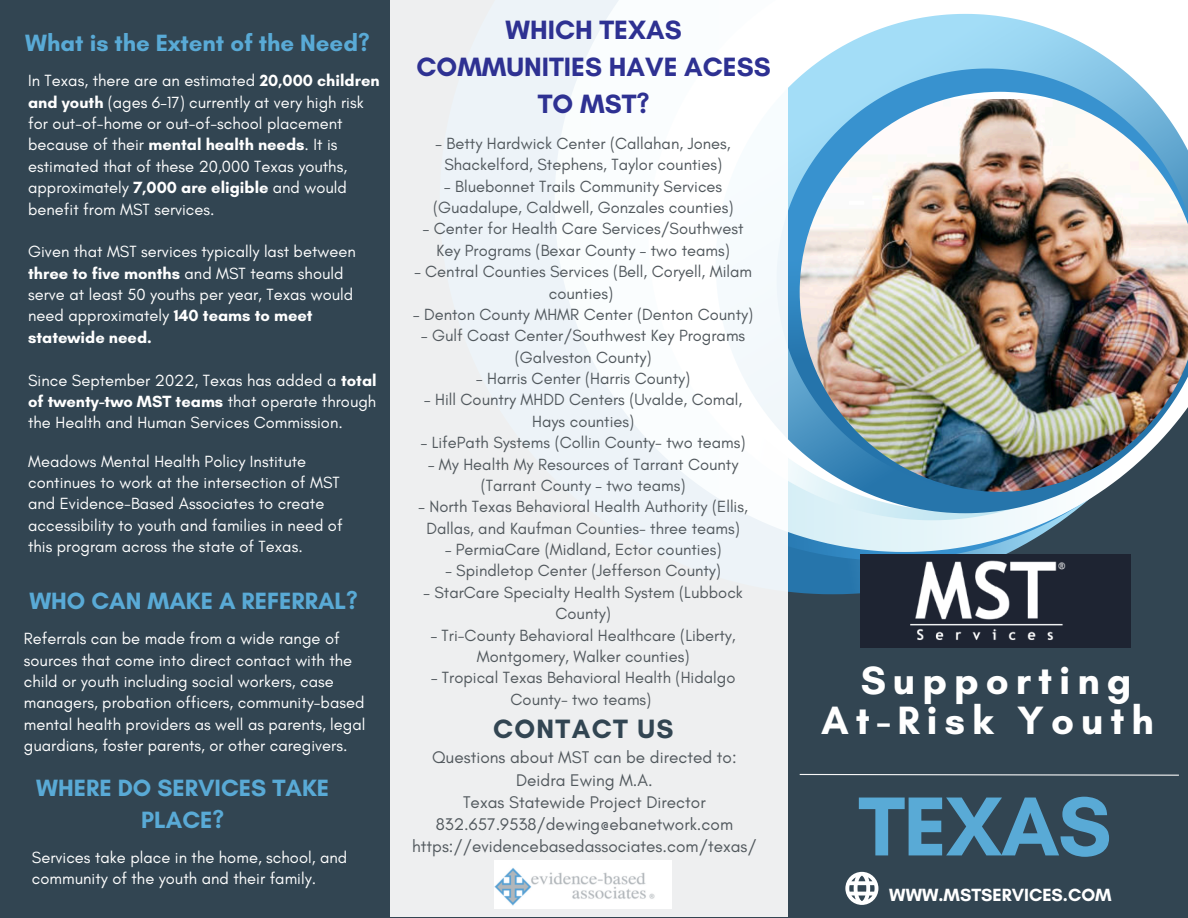
<style>
.page{position:relative;width:1188px;height:918px;background:#324552}
.page>*{position:absolute;margin:0;border:0;box-sizing:border-box;transform-origin:0 0}
.t1{font:700 85.2px "Glacial Indifference";letter-spacing:-.02em;color:#59aad6}
.t2{font:700 40.2px/40.8px "Glacial Indifference";letter-spacing:.175em;color:#fff;text-align:center}
.t3{font:700 27px/37.2px "Glacial Indifference";color:#2e3192;text-align:center}
.t4{font:700 27px "Glacial Indifference";letter-spacing:.05em;color:#324552}
.t5{font:700 24px/32.7px "Glacial Indifference";color:#59aad6;text-align:center}
.t6{font:700 18px "Glacial Indifference";color:#fff}
.t7{font:17.25px "Glacial Indifference";color:#51585d}
.t8{font:16.5px/21.3px "Glacial Indifference";color:#fff}
.t9{font:16.5px/21.3px "Glacial Indifference";color:#51585d;text-align:center}
.t10{font:700 16.5px "Glacial Indifference";color:#fff}
.s1{font-weight:700}
</style>
<div class="page">
<svg style="left:788px;top:0;width:400px;height:628px"></svg>
<svg style="left:788px;top:14px;width:400px;height:499px;background:#b3d4e5"></svg>
<svg style="left:788px;top:69px;width:400px;height:421px;background:#7ebde2"></svg>
<div style="left:390px;top:0;width:398px;height:917px;background:linear-gradient(to right,#eceff1,#f6f9fa)"></div>
<svg style="left:799px;top:773px;width:380px;height:3px"></svg>
<img style="left:800px;top:92px;width:388px;height:400px">
<svg style="left:845px;top:872px;width:33px;height:32px"></svg>
<img style="left:861px;top:555px;width:270px;height:92px">
<img style="left:495px;top:860px;width:177px;height:49px">
<p class="t5" style="left:25px;top:26px;width:346px">What is the Extent of the Need?</p>
<p class="t8" style="left:28px;top:70px;width:353px">In Texas, there are an estimated <span class="s1">20,000 children and youth</span> (ages 6–17) currently at very high risk for out-of-home or out-of-school placement because of their <span class="s1">mental health needs</span>. It is estimated that of these 20,000 Texas youths, approximately <span class="s1">7,000 are eligible</span> and would benefit from MST services.</p>
<p class="t8" style="left:28px;top:241px;width:329px">Given that MST services typically last between <span class="s1">three to five months</span> and MST teams should</p>
<p class="t8" style="left:28px;top:284px;width:327px">serve at least 50 youths per year, Texas would need approximately <span class="s1">140 teams to meet</span></p>
<p class="t10" style="left:28px;top:327px;width:125px">statewide need.</p>
<p class="t8" style="left:28px;top:369px;width:350px;text-align:justify">Since September 2022, Texas has added a <span class="s1">total of twenty-two MST teams</span> that operate through the Health and Human Services Commission.</p>
<p class="t8" style="left:28px;top:450px;width:316px">Meadows Mental Health Policy Institute continues to work at the intersection of MST and Evidence-Based Associates to create accessibility to youth and families in need of this program across the state of Texas.</p>
<p class="t5" style="left:29px;top:584px;width:330px">WHO CAN MAKE A REFERRAL?</p>
<p class="t8" style="left:24px;top:628px;width:343px">Referrals can be made from a wide range of sources that come into direct contact with the child or youth including social workers, case managers, probation officers, community-based mental health providers as well as parents, legal guardians, foster parents, or other caregivers.</p>
<p class="t5" style="left:36px;top:771px;width:294px">WHERE DO SERVICES TAKE<br>PLACE?</p>
<p class="t8" style="left:32px;top:846px;width:317px">Services take place in the home, school, and community of the youth and their family.</p>
<p class="t3" style="left:417px;top:11px;width:356px">WHICH TEXAS<br>COMMUNITIES HAVE ACESS<br>TO MST?</p>
<p class="t9" style="left:436px;top:133px;width:297px">– Betty Hardwick Center (Callahan, Jones,<br>Shackelford, Stephens, Taylor counties)</p>
<p class="t9" style="left:433px;top:175px;width:302px">– Bluebonnet Trails Community Services (Guadalupe, Caldwell, Gonzales counties)</p>
<p class="t9" style="left:423px;top:218px;width:322px">– Center for Health Care Services/Southwest<br>Key Programs (Bexar County – two teams)</p>
<p class="t9" style="left:414px;top:261px;width:339px">– Central Counties Services (Bell, Coryell, Milam counties)</p>
<p class="t9" style="left:413px;top:304px;width:342px">– Denton County MHMR Center (Denton County)</p>
<p class="t9" style="left:421px;top:325px;width:326px">– Gulf Coast Center/Southwest Key Programs (Galveston County)</p>
<h4 class="t9" style="left:476px;top:368px;width:216px">– Harris Center (Harris County)</h4>
<p class="t9" style="left:424px;top:389px;width:320px">– Hill Country MHDD Centers (Uvalde, Comal,<br>Hays counties)</p>
<h2 class="t9" style="left:421px;top:432px;width:326px">– LifePath Systems (Collin County- two teams)</h2>
<p class="t9" style="left:428px;top:453px;width:312px">– My Health My Resources of Tarrant County (Tarrant County – two teams)</p>
<p class="t9" style="left:419px;top:496px;width:331px">– North Texas Behavioral Health Authority (Ellis,<br>Dallas, and Kaufman Counties- three teams)</p>
<p class="t9" style="left:445px;top:539px;width:278px">– PermiaCare (Midland, Ector counties)</p>
<p class="t9" style="left:445px;top:560px;width:277px">– Spindletop Center (Jefferson County)</p>
<p class="t9" style="left:424px;top:581px;width:321px">– StarCare Specialty Health System (Lubbock<br>County)</p>
<h4 class="t9" style="left:431px;top:624px;width:307px">– Tri-County Behavioral Healthcare (Liberty,<br>Montgomery, Walker counties)</h4>
<h1 class="t9" style="left:431px;top:667px;width:306px">– Tropical Texas Behavioral Health (Hidalgo<br>County- two teams)</h1>
<p class="t4" style="left:493px;top:713px;width:182px">CONTACT US</p>
<p class="t7" style="left:432px;top:747px;width:306px">Questions about MST can be directed to:</p>
<p class="t7" style="left:516px;top:769px;width:138px">Deidra Ewing M.A.</p>
<h3 class="t7" style="left:463px;top:791px;width:244px">Texas Statewide Project Director</h3>
<p class="t7" style="left:436px;top:814px;width:299px">832.657.9538/dewing@ebanetwork.com</p>
<h5 class="t7" style="left:412px;top:836px;width:346px">https://evidencebasedassociates.com/texas/</h5>
<p class="t2" style="left:821px;top:659px;width:334px">Supporting<br>At-Risk Youth</p>
<h3 class="t1" style="left:858px;top:775px;width:255px">TEXAS</h3>
<p class="t6" style="left:889px;top:883px;width:224px">WWW.MSTSERVICES.COM</p>
</div>
